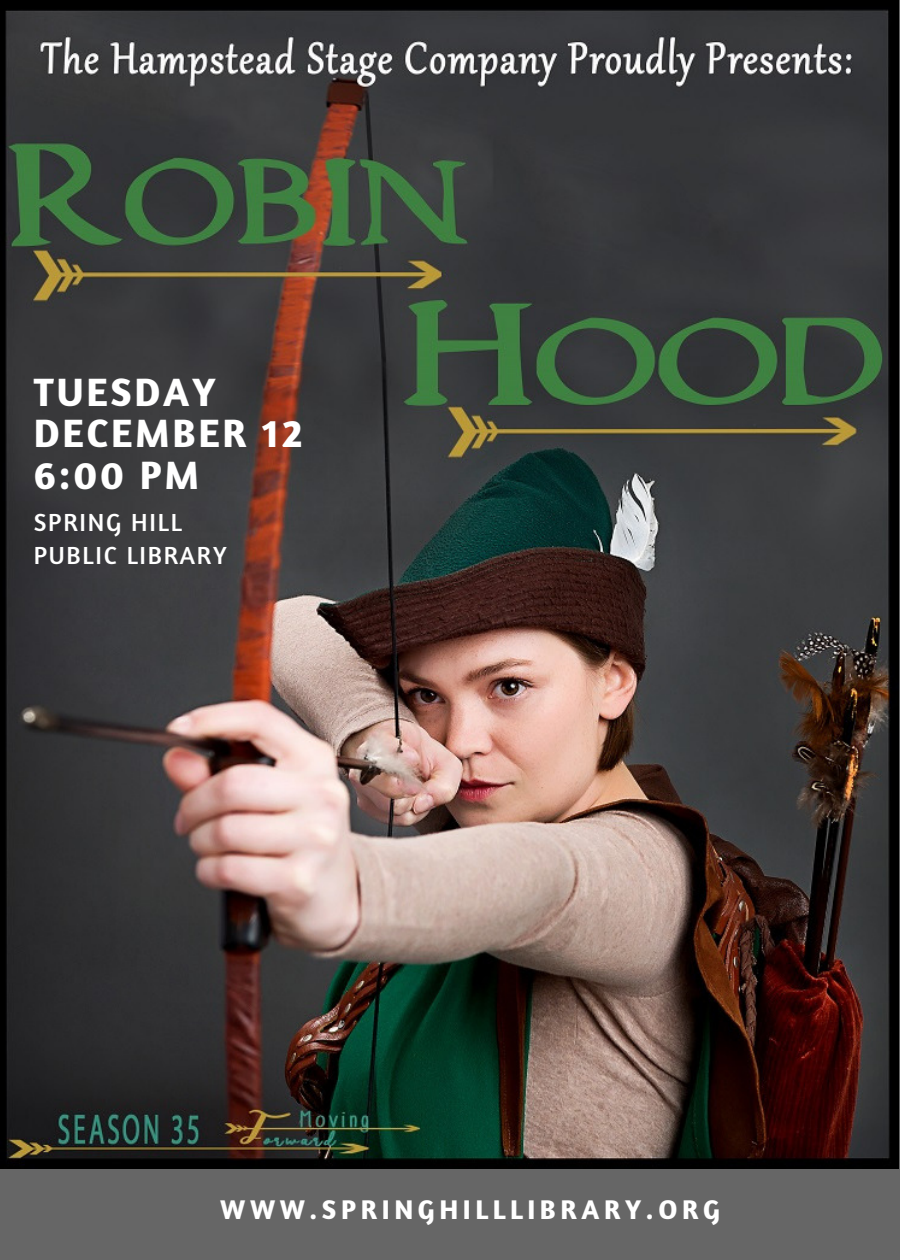
<style>
.page{position:relative;width:900px;height:1260px;background:#666}
.page>*{position:absolute;margin:0;border:0;box-sizing:border-box;transform-origin:0 0}
.t1{font:700 40.25px/41.2px "Amaranth";letter-spacing:.07em;color:#fff}
.t2{font:700 27.5px "Amaranth";letter-spacing:.17em;color:#fff}
.t3{font:25.25px/33.8px "Amaranth";letter-spacing:.07em;color:#fff}
</style>
<div class="page">
<img style="left:0;top:0;width:898px;height:1168px">
<h1 class="t1" style="left:34px;top:370px;width:270px">TUESDAY<br>DECEMBER 12<br>6:00 PM</h1>
<p class="t3" style="left:34px;top:504px;width:194px">SPRING HILL<br>PUBLIC LIBRARY</p>
<p class="t2" style="left:220px;top:1192px;width:501px">WWW.SPRINGHILLLIBRARY.ORG</p>
</div>
